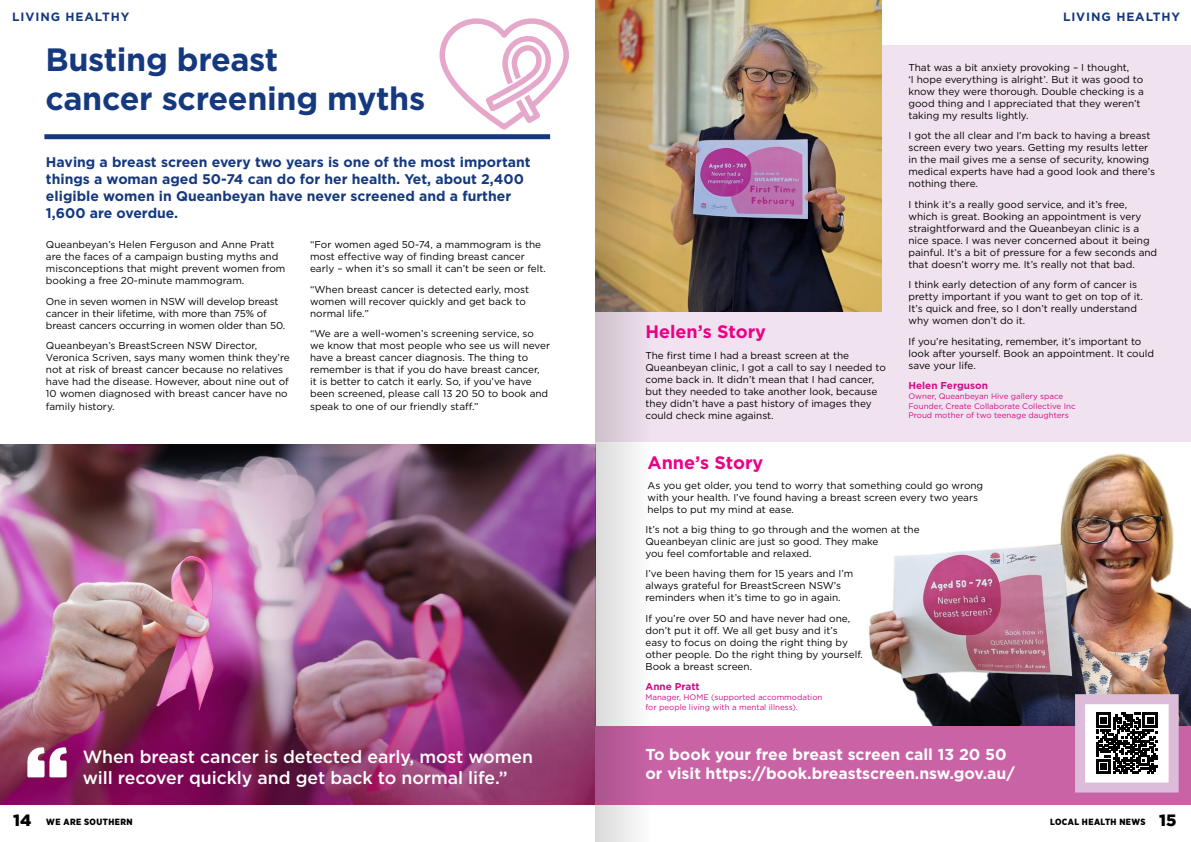
<style>
.page{position:relative;width:1191px;height:842px;background:#fff}
.page>*{position:absolute;margin:0;border:0;box-sizing:border-box;transform-origin:0 0}
.Page_heading{font:700 32.3px/38.7px "Gotham";letter-spacing:-.01em;color:#15397f}
.Body_10{font:700 18px "Homepage Baukasten";color:#ec0086}
.Body_11{font:500 17.7px/21.2px "Gotham";letter-spacing:-.005em;color:#fff}
.Body_10-2{font:700 15.8px/19px "Homepage Baukasten";color:#fff}
.Body_10-3{font:700 14px/16.8px "Homepage Baukasten";color:#15397f}
.Heading_24{font:700 12px "Gotham";letter-spacing:.075em;color:#15397f}
.Body_10-4{font:10px/12px "Homepage Baukasten";color:#000}
.Body_10-5{font:700 10px "Homepage Baukasten";color:#cc0f89}
.t1{font:900 9px "Gotham Narrow";letter-spacing:.05em;color:#000}
.Body_10-6{font:8px/9.6px "Homepage Baukasten";color:#cc0f89}
.s1{font-family:"Gotham";font-size:16.4px}
</style>
<div class="page">
<img style="left:869px;top:453px;width:322px;height:273px">
<svg style="left:439px;top:18px;width:130px;height:112px"></svg>
<img style="left:0;top:444px;width:595px;height:361px">
<div style="left:595px;top:45px;width:596px;height:397px;background:#f1e2ef"></div>
<div style="left:44px;top:134px;width:506px;height:5px;background:#15397f"></div>
<img style="left:688px;top:0;width:193px;height:311px">
<div style="left:595px;top:726px;width:596px;height:79px;background:#c963a6"></div>
<div style="left:1080px;top:699px;width:93px;height:88px;background:#fff"></div>
<svg style="left:1096px;top:713px;width:61px;height:61px"></svg>
<div style="left:1075px;top:694px;width:103px;height:98px;border:10px solid #ddbcda"></div>
<img style="left:22px;top:740px;width:50px;height:42px">
<svg style="left:595px;top:0;width:93px;height:842px"></svg>
<h2 class="Heading_24" style="left:12px;top:9px;width:119px">LIVING HEALTHY</h2>
<h2 class="Heading_24" style="left:1063px;top:9px;width:119px">LIVING HEALTHY</h2>
<h1 class="Page_heading" style="left:45px;top:40px;width:381px">Busting breast<br>cancer screening myths</h1>
<p class="Body_10-4" style="left:908px;top:61px;width:237px">That was a bit anxiety provoking – I thought,<br>‘I hope everything is alright’. But it was good to know they were thorough. Double checking is a good thing and I appreciated that they weren’t taking my results lightly.</p>
<p class="Body_10-4" style="left:908px;top:130px;width:248px">I got the all clear and I’m back to having a breast screen every two years. Getting my results letter in the mail gives me a sense of security, knowing medical experts have had a good look and there’s nothing there.</p>
<p class="Body_10-4" style="left:908px;top:198px;width:250px">I think it’s a really good service, and it’s free, which is great. Booking an appointment is very straightforward and the Queanbeyan clinic is a nice space. I was never concerned about it being painful. It’s a bit of pressure for a few seconds and that doesn’t worry me. It’s really not that bad.</p>
<p class="Body_10-4" style="left:908px;top:279px;width:236px">I think early detection of any form of cancer is pretty important if you want to get on top of it.<br>It’s quick and free, so I don’t really understand why women don’t do it.</p>
<p class="Body_10-4" style="left:908px;top:335px;width:247px">If you’re hesitating, remember, it’s important to look after yourself. Book an appointment. It could save your life.</p>
<p class="Body_10-5" style="left:908px;top:380px;width:81px">Helen Ferguson</p>
<p class="Body_10-6" style="left:908px;top:391px;width:169px">Owner, Queanbeyan Hive gallery space<br>Founder, Create Collaborate Collective Inc<br>Proud mother of two teenage daughters</p>
<p class="Body_10-3" style="left:46px;top:154px;width:486px">Having a breast screen every two years is one of the most important things a woman aged 50-74 can do for her health. Yet, about 2,400 eligible women in Queanbeyan have never screened and a further 1,600 are overdue.</p>
<p class="Body_10-4" style="left:46px;top:239px;width:241px">Queanbeyan’s Helen Ferguson and Anne Pratt are the faces of a campaign busting myths and misconceptions that might prevent women from booking a free 20-minute mammogram.</p>
<p class="Body_10-4" style="left:46px;top:295px;width:241px">One in seven women in NSW will develop breast cancer in their lifetime, with more than 75% of breast cancers occurring in women older than 50.</p>
<p class="Body_10-4" style="left:46px;top:340px;width:245px">Queanbeyan’s BreastScreen NSW Director, Veronica Scriven, says many women think they’re not at risk of breast cancer because no relatives have had the disease. However, about nine out of 10 women diagnosed with breast cancer have no family history.</p>
<p class="Body_10-4" style="left:310px;top:239px;width:237px">“For women aged 50-74, a mammogram is the most effective way of finding breast cancer early – when it’s so small it can’t be seen or felt.</p>
<p class="Body_10-4" style="left:310px;top:283px;width:220px">“When breast cancer is detected early, most women will recover quickly and get back to normal life.”</p>
<p class="Body_10-4" style="left:310px;top:328px;width:241px">“We are a well-women’s screening service, so we know that most people who see us will never have a breast cancer diagnosis. The thing to remember is that if you do have breast cancer,<br>it is better to catch it early. So, if you’ve have been screened, please call 13 20 50 to book and speak to one of our friendly staff.”</p>
<p class="Body_10" style="left:645px;top:321px;width:122px">Helen’s Story</p>
<p class="Body_10-4" style="left:645px;top:349px;width:242px">The first time I had a breast screen at the Queanbeyan clinic, I got a call to say I needed to come back in. It didn’t mean that I had cancer, but they needed to take another look, because they didn’t have a past history of images they could check mine against.</p>
<p class="Body_10" style="left:647px;top:452px;width:117px">Anne’s Story</p>
<p class="Body_10-4" style="left:647px;top:480px;width:337px">As you get older, you tend to worry that something could go wrong with your health. I’ve found having a breast screen every two years helps to put my mind at ease.</p>
<p class="Body_11" style="left:83px;top:745px;width:452px">When breast cancer is detected early, most women will recover quickly and get back to normal life.”</p>
<p class="Body_10-4" style="left:645px;top:523px;width:276px">It’s not a big thing to go through and the women at the<br>Queanbeyan clinic are just so good. They make<br>you feel comfortable and relaxed.</p>
<p class="Body_10-4" style="left:645px;top:568px;width:209px">I’ve been having them for 15 years and I’m always grateful for BreastScreen NSW’s reminders when it’s time to go in again.</p>
<p class="Body_10-4" style="left:645px;top:612px;width:219px">If you’re over 50 and have never had one, don’t put it off. We all get busy and it’s<br>easy to focus on doing the right thing by other people. Do the right thing by yourself.<br>Book a breast screen.</p>
<p class="Body_10-5" style="left:645px;top:681px;width:56px">Anne Pratt</p>
<p class="Body_10-6" style="left:645px;top:692px;width:178px">Manager, HOME (supported accommodation for people living with a mental illness).</p>
<p class="Body_10-2" style="left:645px;top:744px;width:371px">To book your free breast screen call 13 20 50 or visit https://book.breastscreen.nsw.gov.au/</p>
<p class="t1" style="left:13px;top:816px;width:121px"><span class="s1">14</span> WE ARE SOUTHERN</p>
<p class="t1" style="left:1050px;top:816px;width:128px">LOCAL HEALTH NEWS <span class="s1">15</span></p>
</div>
